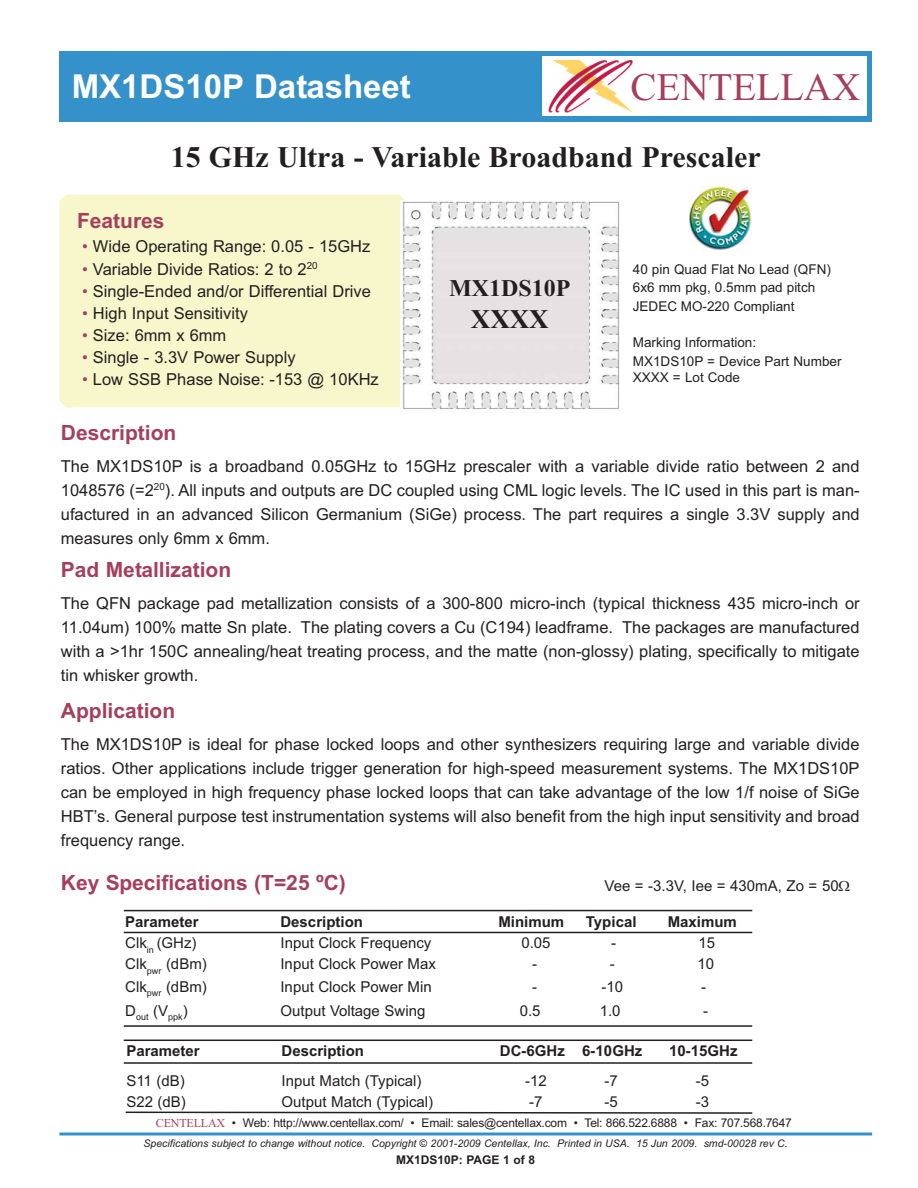
<style>
.page{position:relative;width:918px;height:1188px;background:#fff}
.page>*{position:absolute;margin:0;border:0;box-sizing:border-box;transform-origin:0 0}
.t1{font:39px "Times New Roman";color:#a53f5c}
.t2{font:700 33px "Arial";color:#fff}
.t3{font:700 30px "Times New Roman";color:#231f20}
.t4{font:700 27px "Times New Roman";color:#231f20}
.t5{font:700 24px "Times New Roman";color:#231f20}
.t6{font:700 21px "Arial";color:#a53f5c}
.t7{font:16.5px/24px "Arial";color:#231f20;text-align:justify}
.t8{font:15px "Arial";color:#231f20}
.t9{font:700 15px "Arial";color:#231f20}
.t10{font:13.5px/18.3px "Arial";color:#231f20}
.t11{font:12px "Arial";letter-spacing:-.015em;color:#231f20}
.t12{font:700 12px "Arial";color:#231f20}
.t13{font:italic 10.5px "Arial";color:#231f20}
.t14{font:9px "Arial";color:#231f20}
.s1{color:#a53f5c}
.s2{font-family:"Times New Roman";color:#a53f5c}
</style>
<div class="page">
<div style="left:537px;top:51px;width:335px;height:71px;background:#3591ca"></div>
<hr style="left:59px;top:1133px;width:813px;height:3px;background:#3591ca">
<div style="left:59px;top:51px;width:492px;height:71px;background:#3591ca"></div>
<div style="left:543px;top:57px;width:324px;height:59px;background:#fff"></div>
<img style="left:548px;top:60px;width:85px;height:53px">
<div style="left:59px;top:195px;width:346px;height:212px;background:#f7f7cb"></div>
<hr style="left:124px;top:1062px;width:628px;height:2px;background:#231f20">
<hr style="left:124px;top:1025px;width:628px;height:2px;background:#231f20">
<img style="left:689px;top:187px;width:62px;height:62px">
<img style="left:401px;top:200px;width:219px;height:210px">
<hr style="left:124px;top:932px;width:628px;height:1px;background:#231f20">
<hr style="left:124px;top:910px;width:628px;height:1px;background:#231f20">
<hr style="left:124px;top:1040px;width:628px;height:1px;background:#231f20">
<svg style="left:125px;top:1111px;width:628px;height:3px"></svg>
<h2 class="t2" style="left:72px;top:74px;width:341px">MX1DS10P Datasheet</h2>
<h1 class="t1" style="left:631px;top:64px;width:231px">CENTELLAX</h1>
<h3 class="t3" style="left:171px;top:139px;width:592px">15 GHz Ultra - Variable Broadband Prescaler</h3>
<p class="t6" style="left:77px;top:213px;width:89px">Features</p>
<p class="t7" style="left:82px;top:236px;width:290px"><span class="s1">•</span> Wide Operating Range: 0.05 - 15GHz</p>
<p class="t7" style="left:82px;top:259px;width:237px"><span class="s1">•</span> Variable Divide Ratios: 2 to 2<sup>20</sup></p>
<p class="t7" style="left:82px;top:281px;width:290px"><span class="s1">•</span> Single-Ended and/or Differential Drive</p>
<p class="t7" style="left:82px;top:303px;width:167px"><span class="s1">•</span> High Input Sensitivity</p>
<p class="t7" style="left:82px;top:325px;width:146px"><span class="s1">•</span> Size: 6mm x 6mm</p>
<p class="t7" style="left:82px;top:347px;width:215px"><span class="s1">•</span> Single - 3.3V Power Supply</p>
<p class="t7" style="left:82px;top:369px;width:298px"><span class="s1">•</span> Low SSB Phase Noise: -153 @ 10KHz</p>
<h3 class="t5" style="left:449px;top:274px;width:123px">MX1DS10P</h3>
<h3 class="t4" style="left:471px;top:303px;width:79px">XXXX</h3>
<p class="t10" style="left:633px;top:261px;width:200px">40 pin Quad Flat No Lead (QFN)<br>6x6 mm pkg, 0.5mm pad pitch<br>JEDEC MO-220 Compliant</p>
<p class="t10" style="left:633px;top:335px;width:210px">Marking Information:<br>MX1DS10P = Device Part Number</p>
<p class="t10" style="left:633px;top:369px;width:109px">XXXX = Lot Code</p>
<p class="t6" style="left:61px;top:425px;width:117px">Description</p>
<p class="t7" style="left:61px;top:456px;width:800px">The MX1DS10P is a broadband 0.05GHz to 15GHz prescaler with a variable divide ratio between 2 and 1048576 (=2<sup>20</sup>). All inputs and outputs are DC coupled using CML logic levels. The IC used in this part is man&shy;ufactured in an advanced Silicon Germanium (SiGe) process. The part requires a single 3.3V supply and measures only 6mm x 6mm.</p>
<p class="t6" style="left:61px;top:562px;width:172px">Pad Metallization</p>
<p class="t7" style="left:61px;top:593px;width:800px">The QFN package pad metallization consists of a 300-800 micro-inch (typical thickness 435 micro-inch or 11.04um) 100% matte Sn plate. The plating covers a Cu (C194) leadframe. The packages are manufactured with a &gt;1hr 150C annealing/heat treating process, and the matte (non-glossy) plating, specifically to mitigate tin whisker growth.</p>
<p class="t6" style="left:61px;top:703px;width:116px">Application</p>
<p class="t7" style="left:61px;top:734px;width:800px">The MX1DS10P is ideal for phase locked loops and other synthesizers requiring large and variable divide ratios. Other applications include trigger generation for high-speed measurement systems. The MX1DS10P can be employed in high frequency phase locked loops that can take advantage of the low 1/f noise of SiGe HBT’s. General purpose test instrumentation systems will also benefit from the high input sensitivity and broad frequency range.</p>
<p class="t6" style="left:61px;top:875px;width:287px">Key Specifications (T=25 ºC)</p>
<p class="t8" style="left:605px;top:881px;width:236px">Vee = -3.3V, Iee = 430mA, Zo = 50</p>
<p class="t9" style="left:125px;top:916px;width:75px">Parameter</p>
<p class="t9" style="left:280px;top:916px;width:84px">Description</p>
<p class="t9" style="left:498px;top:916px;width:67px">Minimum</p>
<p class="t9" style="left:586px;top:916px;width:52px">Typical</p>
<p class="t9" style="left:668px;top:916px;width:71px">Maximum</p>
<p class="t8" style="left:125px;top:937px;width:73px">Clk<sub>in</sub> (GHz)</p>
<p class="t8" style="left:280px;top:937px;width:152px">Input Clock Frequency</p>
<p class="t8" style="left:521px;top:937px;width:31px">0.05</p>
<p class="t8" style="left:611px;top:937px;width:6px">-</p>
<p class="t8" style="left:699px;top:937px;width:18px">15</p>
<p class="t8" style="left:125px;top:958px;width:83px">Clk<sub>pwr</sub> (dBm)</p>
<p class="t8" style="left:280px;top:958px;width:157px">Input Clock Power Max</p>
<p class="t8" style="left:532px;top:958px;width:6px">-</p>
<p class="t8" style="left:610px;top:958px;width:6px">-</p>
<p class="t8" style="left:697px;top:958px;width:18px">10</p>
<p class="t8" style="left:125px;top:981px;width:83px">Clk<sub>pwr</sub> (dBm)</p>
<p class="t8" style="left:280px;top:981px;width:153px">Input Clock Power Min</p>
<p class="t8" style="left:532px;top:981px;width:6px">-</p>
<p class="t8" style="left:602px;top:981px;width:23px">-10</p>
<p class="t8" style="left:701px;top:981px;width:6px">-</p>
<p class="t14" style="left:125px;top:1014px;width:64px"><sup>D</sup>out <sup>(V</sup>ppk<sup>)</sup></p>
<p class="t8" style="left:281px;top:1005px;width:146px">Output Voltage Swing</p>
<p class="t8" style="left:520px;top:1005px;width:22px">0.5</p>
<p class="t8" style="left:600px;top:1005px;width:22px">1.0</p>
<p class="t8" style="left:703px;top:1005px;width:6px">-</p>
<p class="t9" style="left:126px;top:1046px;width:75px">Parameter</p>
<p class="t9" style="left:282px;top:1046px;width:84px">Description</p>
<p class="t9" style="left:500px;top:1046px;width:144px">DC-6GHz 6-10GHz</p>
<p class="t9" style="left:669px;top:1046px;width:70px">10-15GHz</p>
<p class="t8" style="left:126px;top:1075px;width:60px">S11 (dB)</p>
<p class="t8" style="left:282px;top:1075px;width:142px">Input Match (Typical)</p>
<p class="t8" style="left:525px;top:1075px;width:23px">-12</p>
<p class="t8" style="left:605px;top:1075px;width:15px">-7</p>
<p class="t8" style="left:696px;top:1075px;width:15px">-5</p>
<p class="t8" style="left:126px;top:1096px;width:61px">S22 (dB)</p>
<p class="t8" style="left:282px;top:1096px;width:153px">Output Match (Typical)</p>
<p class="t8" style="left:529px;top:1096px;width:15px">-7</p>
<p class="t8" style="left:605px;top:1096px;width:15px">-5</p>
<p class="t8" style="left:696px;top:1096px;width:15px">-3</p>
<p class="t11" style="left:156px;top:1118px;width:637px"><span class="s2">CENTELLAX</span> • Web: http://www.centellax.com/ • Email: sales@centellax.com • Tel: 866.522.6888 • Fax: 707.568.7647</p>
<p class="t13" style="left:144px;top:1140px;width:646px">Specifications subject to change without notice. Copyright © 2001-2009 Centellax, Inc. Printed in USA. 15 Jun 2009. smd-00028 rev C.</p>
<p class="t12" style="left:396px;top:1155px;width:141px">MX1DS10P: PAGE 1 of 8</p>
</div>
